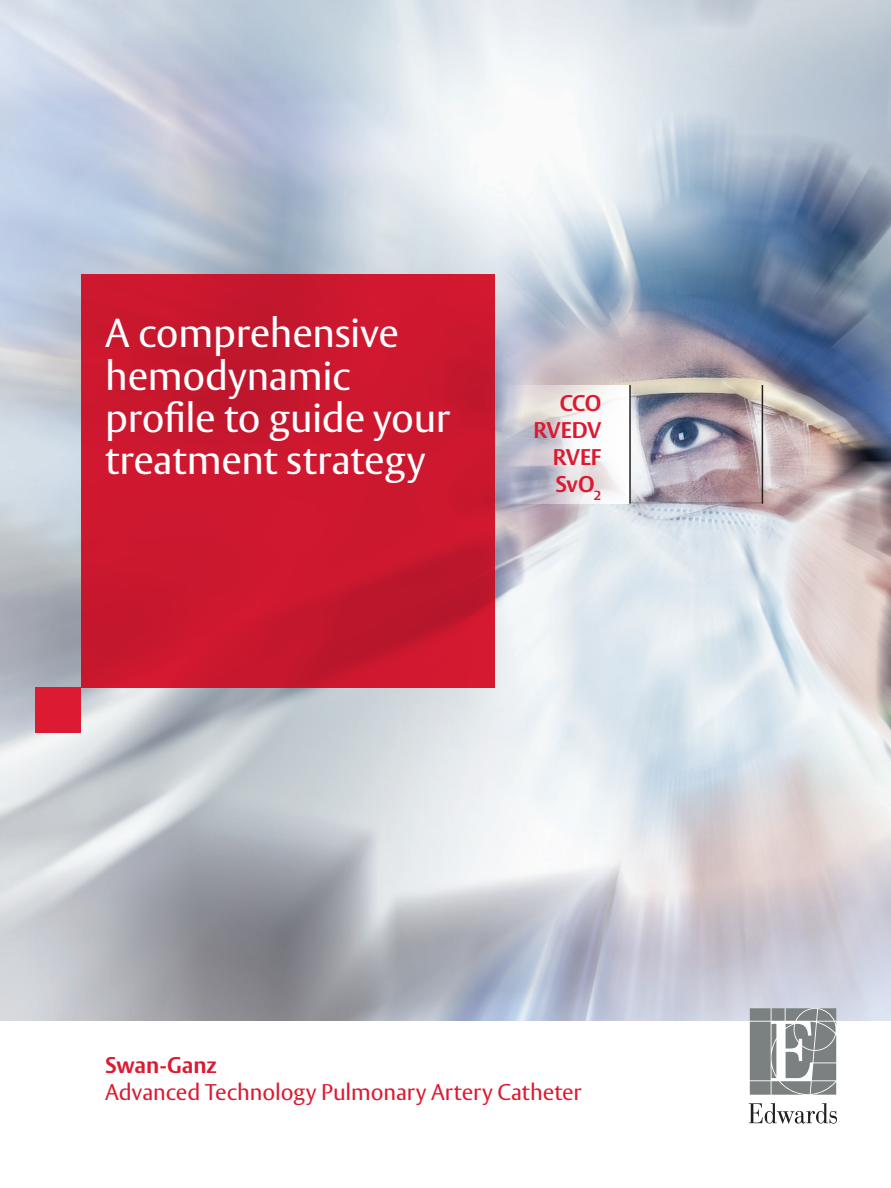
<style>
.page{position:relative;width:891px;height:1188px;background:#fff}
.page>*{position:absolute;margin:0;border:0;box-sizing:border-box;transform-origin:0 0}
.t1{font:40.05px/42.3px "Vesta Std";letter-spacing:-.01em;color:#fff}
.t2{font:22.5px "Vesta Std";letter-spacing:-.005em;color:#dc1a32}
.t3{font:700 22.5px/27px "Vesta Std";letter-spacing:-.005em;color:#dc1a32;text-align:right}
</style>
<div class="page">
<img style="left:0;top:0;width:891px;height:1021px">
<svg style="left:750px;top:1008px;width:86px;height:87px"></svg>
<svg style="left:749px;top:1103px;width:88px;height:21px"></svg>
<svg style="left:501px;top:385px;width:128px;height:119px"></svg>
<hr style="left:629px;top:385px;width:2px;height:119px;background:#231f20">
<hr style="left:762px;top:385px;width:1px;height:119px;background:#231f20">
<hr style="left:629px;top:502px;width:134px;height:2px;background:#231f20">
<div style="left:35px;top:687px;width:46px;height:46px;background:#dc1a32"></div>
<svg style="left:81px;top:274px;width:413px;height:413px;fill:#cc182f"></svg>
<p class="t1" style="left:105px;top:312px;width:347px">A comprehensive hemodynamic profile to guide your treatment strategy</p>
<p class="t3" style="left:534px;top:390px;width:69px">CCO<br>RVEDV<br>RVEF<br>SvO<sub>2</sub></p>
<p class="t3" style="left:105px;top:1052px;width:113px">Swan-Ganz</p>
<p class="t2" style="left:105px;top:1079px;width:478px">Advanced Technology Pulmonary Artery Catheter</p>
</div>
